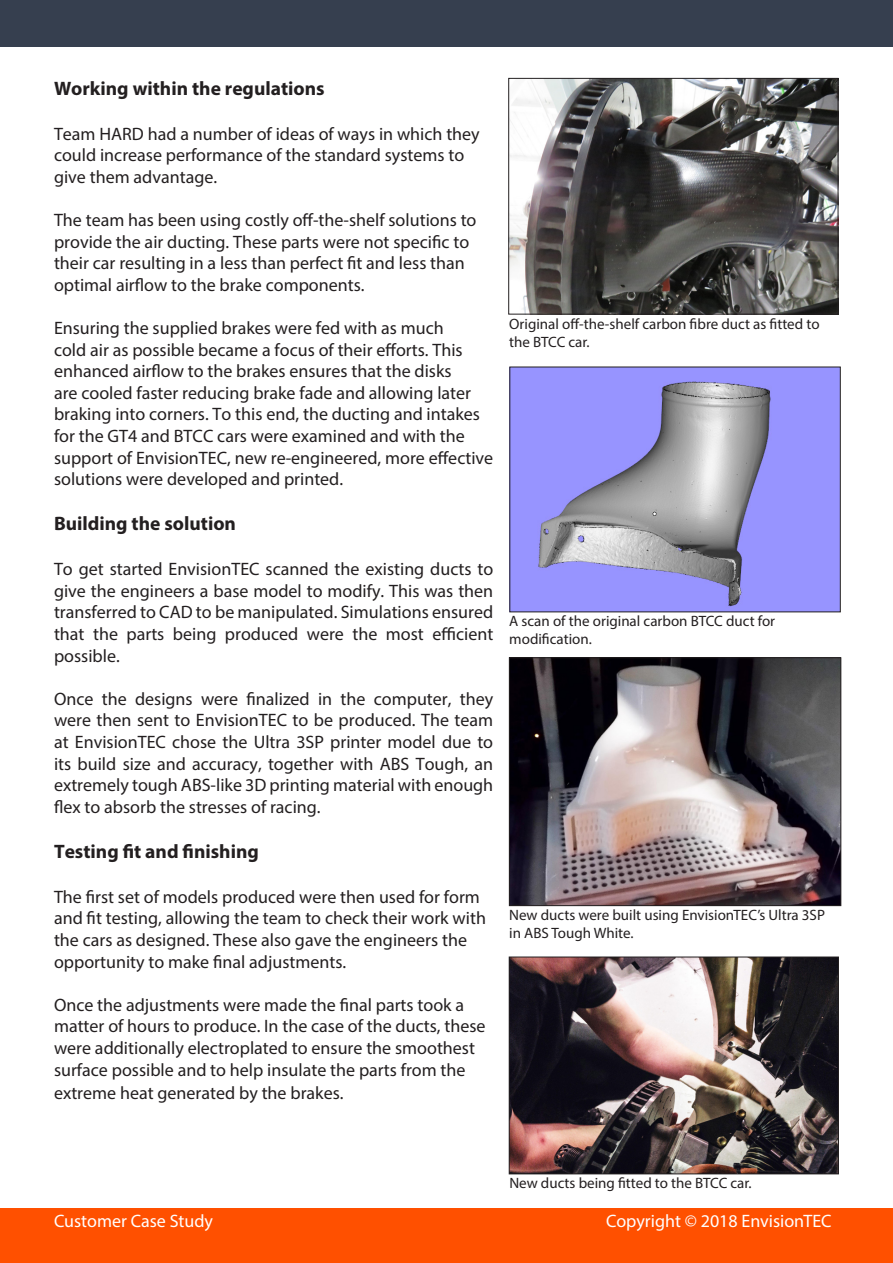
<style>
.page{position:relative;width:893px;height:1263px;background:#fff}
.page>*{position:absolute;margin:0;border:0;box-sizing:border-box;transform-origin:0 0}
.t1{font:700 19.5px "Myriad Pro";color:#231f20}
.t2{font:18px/21.6px "Myriad Pro";color:#231f20}
.t3{font:18px "Myriad Pro";color:#fff}
.t4{font:15px/18px "Myriad Pro";color:#231f20}
</style>
<div class="page">
<div style="left:0;top:1209px;width:893px;height:54px;background:#ff5000"></div>
<div style="left:0;top:0;width:893px;height:46px;background:#363f4f"></div>
<img style="left:511px;top:369px;width:328px;height:241px">
<img style="left:510px;top:80px;width:326px;height:232px">
<div style="left:508px;top:78px;width:330px;height:236px;border:1px solid #231f20"></div>
<img style="left:511px;top:659px;width:328px;height:245px">
<div style="left:509px;top:657px;width:332px;height:249px;border:1px solid #231f20"></div>
<img style="left:511px;top:959px;width:326px;height:213px">
<div style="left:509px;top:957px;width:330px;height:217px;border:1px solid #231f20"></div>
<p class="t1" style="left:54px;top:75px;width:272px">Working within the regulations</p>
<p class="t2" style="left:54px;top:122px;width:427px">Team HARD had a number of ideas of ways in which they could increase performance of the standard systems to give them advantage.</p>
<p class="t2" style="left:54px;top:209px;width:424px">The team has been using costly off-the-shelf solutions to provide the air ducting. These parts were not specific to their car resulting in a less than perfect fit and less than optimal airflow to the brake components.</p>
<p class="t2" style="left:54px;top:317px;width:441px">Ensuring the supplied brakes were fed with as much<br>cold air as possible became a focus of their efforts. This enhanced airflow to the brakes ensures that the disks<br>are cooled faster reducing brake fade and allowing later braking into corners. To this end, the ducting and intakes for the GT4 and BTCC cars were examined and with the support of EnvisionTEC, new re-engineered, more effective solutions were developed and printed.</p>
<p class="t1" style="left:54px;top:511px;width:184px">Building the solution</p>
<p class="t2" style="left:54px;top:558px;width:441px;text-align:justify">To get started EnvisionTEC scanned the existing ducts to give the engineers a base model to modify. This was then transferred to CAD to be manipulated. Simulations ensured that the parts being produced were the most efficient possible.</p>
<p class="t2" style="left:54px;top:688px;width:441px;text-align:justify">Once the designs were finalized in the computer, they were then sent to EnvisionTEC to be produced. The team at EnvisionTEC chose the Ultra 3SP printer model due to its build size and accuracy, together with ABS Tough, an extremely tough ABS-like 3D printing material with enough flex to absorb the stresses of racing.</p>
<p class="t1" style="left:54px;top:838px;width:206px">Testing fit and finishing</p>
<p class="t2" style="left:54px;top:886px;width:433px">The first set of models produced were then used for form and fit testing, allowing the team to check their work with the cars as designed. These also gave the engineers the opportunity to make final adjustments.</p>
<p class="t2" style="left:54px;top:994px;width:433px">Once the adjustments were made the final parts took a matter of hours to produce. In the case of the ducts, these were additionally electroplated to ensure the smoothest surface possible and to help insulate the parts from the</p>
<p class="t2" style="left:54px;top:1082px;width:291px">extreme heat generated by the brakes.</p>
<p class="t4" style="left:509px;top:314px;width:312px">Original off-the-shelf carbon fibre duct as fitted to the BTCC car.</p>
<p class="t4" style="left:509px;top:612px;width:267px">A scan of the original carbon BTCC duct for modification.</p>
<p class="t4" style="left:509px;top:906px;width:317px">New ducts were built using EnvisionTEC’s Ultra 3SP in ABS Tough White.</p>
<p class="t4" style="left:509px;top:1174px;width:244px">New ducts being fitted to the BTCC car.</p>
<p class="t3" style="left:54px;top:1209px;width:161px">Customer Case Study</p>
<p class="t3" style="left:606px;top:1209px;width:227px">Copyright © 2018 EnvisionTEC</p>
</div>
